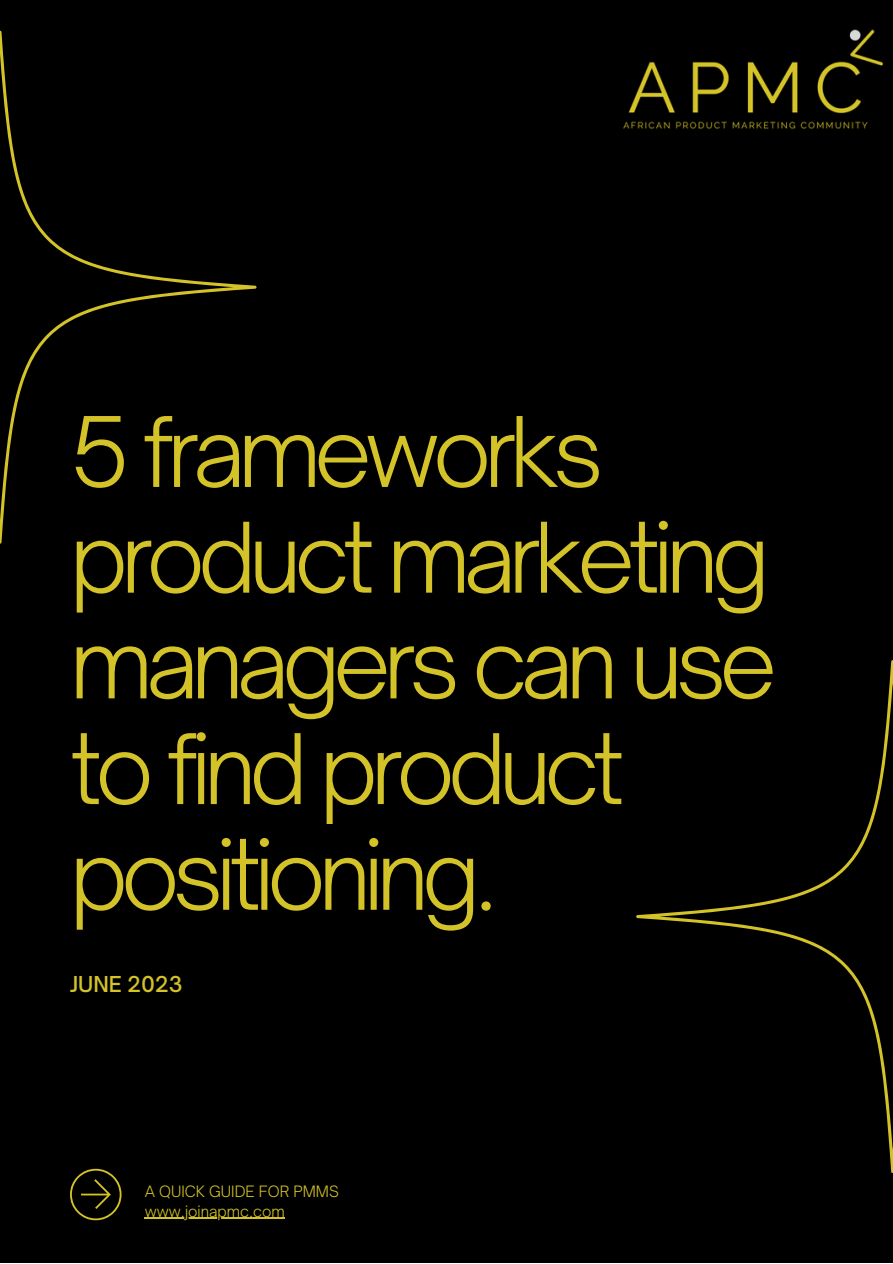
<style>
.page{position:relative;width:893px;height:1264px;background:#fff}
.page>*{position:absolute;margin:0;border:0;box-sizing:border-box;transform-origin:0 0}
.t1{font:300 92.85px/105.6px "Open Sauce One";letter-spacing:-.07em;color:#d3c228}
.t2{font:500 21px "Open Sauce One";color:#d3c228}
.t3{font:300 15px "Open Sauce One";color:#d3c228}
</style>
<div class="page">
<div style="left:0;top:0;width:892px;height:1262px;background:#000"></div>
<svg style="left:0;top:31px;width:256px;height:512px"></svg>
<svg style="left:636px;top:660px;width:256px;height:512px"></svg>
<svg style="left:70px;top:1168px;width:51px;height:52px"></svg>
<img style="left:623px;top:29px;width:260px;height:100px">
<hr style="left:145px;top:1217px;width:140px;height:1px;background:#d3c228">
<p class="t1" style="left:70px;top:398px;width:708px">5 frameworks product marketing managers can use to find product positioning.</p>
<p class="t2" style="left:70px;top:970px;width:114px">JUNE 2023</p>
<p class="t3" style="left:145px;top:1182px;width:195px">A QUICK GUIDE FOR PMMS</p>
<p class="t3" style="left:145px;top:1201px;width:142px">www.joinapmc.com</p>
</div>
